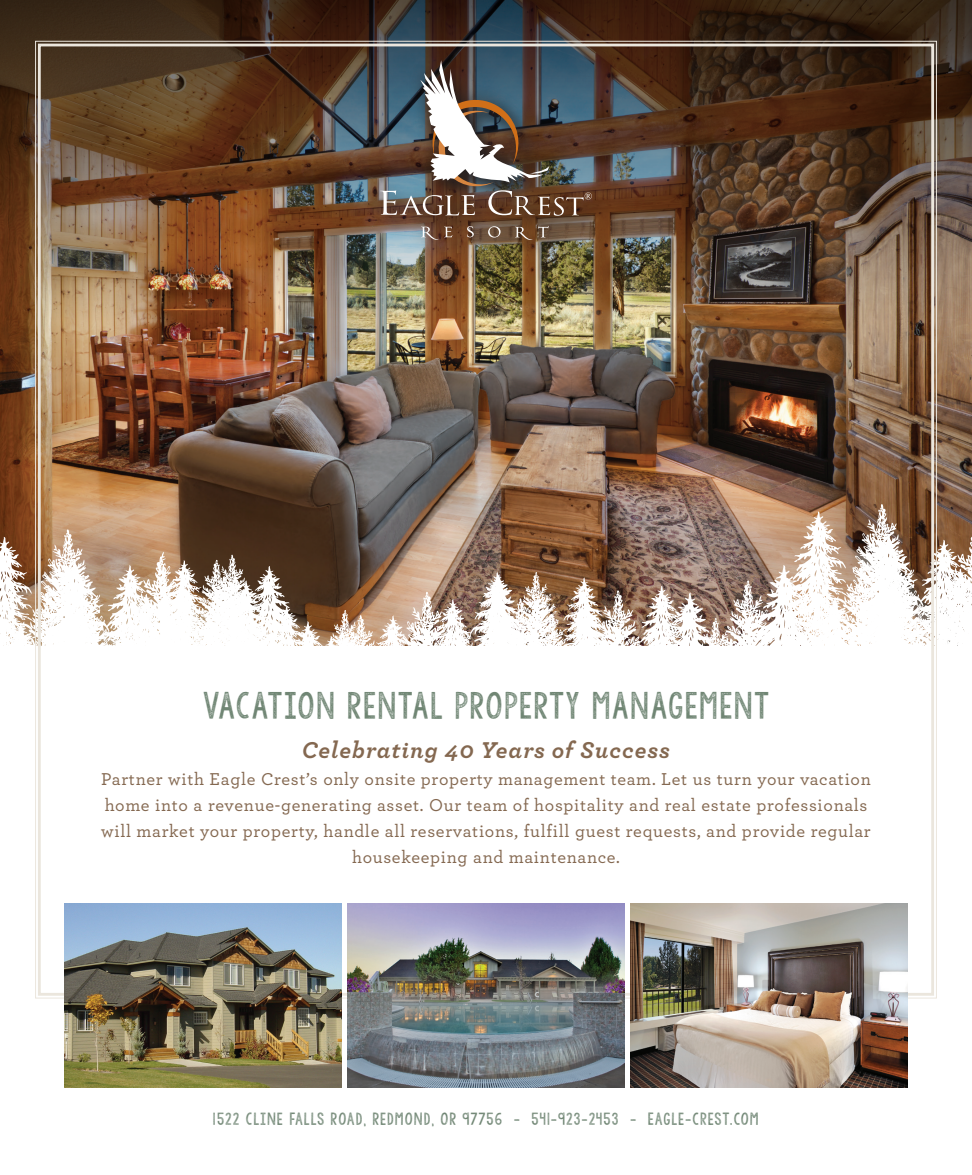
<style>
.page{position:relative;width:972px;height:1175px;background:#fff}
.page>*{position:absolute;margin:0;border:0;box-sizing:border-box;transform-origin:0 0}
.t1{font:30px "KG Allof Me";letter-spacing:.04em;color:#708674}
.t2{font:italic 700 24px "Archer";letter-spacing:.04em;color:#846850}
.t3{font:500 18px/25.8px "Archer";letter-spacing:.04em;color:#846850;text-align:center}
.t4{font:13.8px "KG Allof Me";letter-spacing:.07em;color:#708674}
</style>
<div class="page">
<img style="left:0;top:319px;width:972px;height:185px">
<svg style="left:0;top:504px;width:972px;height:142px"></svg>
<svg style="left:0;top:0;width:972px;height:319px;background:#422e20"></svg>
<img style="left:35px;top:40px;width:902px;height:959px">
<div style="left:381px;top:61px;width:232px;height:200px;background:#231f20;opacity:.75"></div>
<div style="left:367px;top:48px;width:239px;height:206px;background:#231f20;opacity:.75"></div>
<svg style="left:421px;top:227px;width:32px;height:13px"></svg>
<svg style="left:467px;top:226px;width:7px;height:11px"></svg>
<svg style="left:488px;top:226px;width:13px;height:11px"></svg>
<svg style="left:515px;top:226px;width:34px;height:14px"></svg>
<img style="left:380px;top:60px;width:212px;height:156px">
<img style="left:65px;top:904px;width:276px;height:183px">
<img style="left:631px;top:904px;width:276px;height:183px">
<img style="left:348px;top:904px;width:276px;height:183px">
<h1 class="t1" style="left:203px;top:685px;width:568px">VACATION RENTAL PROPERTY MANAGEMENT</h1>
<h2 class="t2" style="left:302px;top:731px;width:370px">Celebrating 40 Years of Success</h2>
<p class="t3" style="left:101px;top:765px;width:771px">Partner with Eagle Crest’s only onsite property management team. Let us turn your vacation home into a revenue-generating asset. Our team of hospitality and real estate professionals will market your property, handle all reservations, fulfill guest requests, and provide regular housekeeping and maintenance.</p>
<p class="t4" style="left:213px;top:1109px;width:547px">1522 CLINE FALLS ROAD, REDMOND, OR 97756 - 541-923-2453 - EAGLE-CREST.COM</p>
</div>
